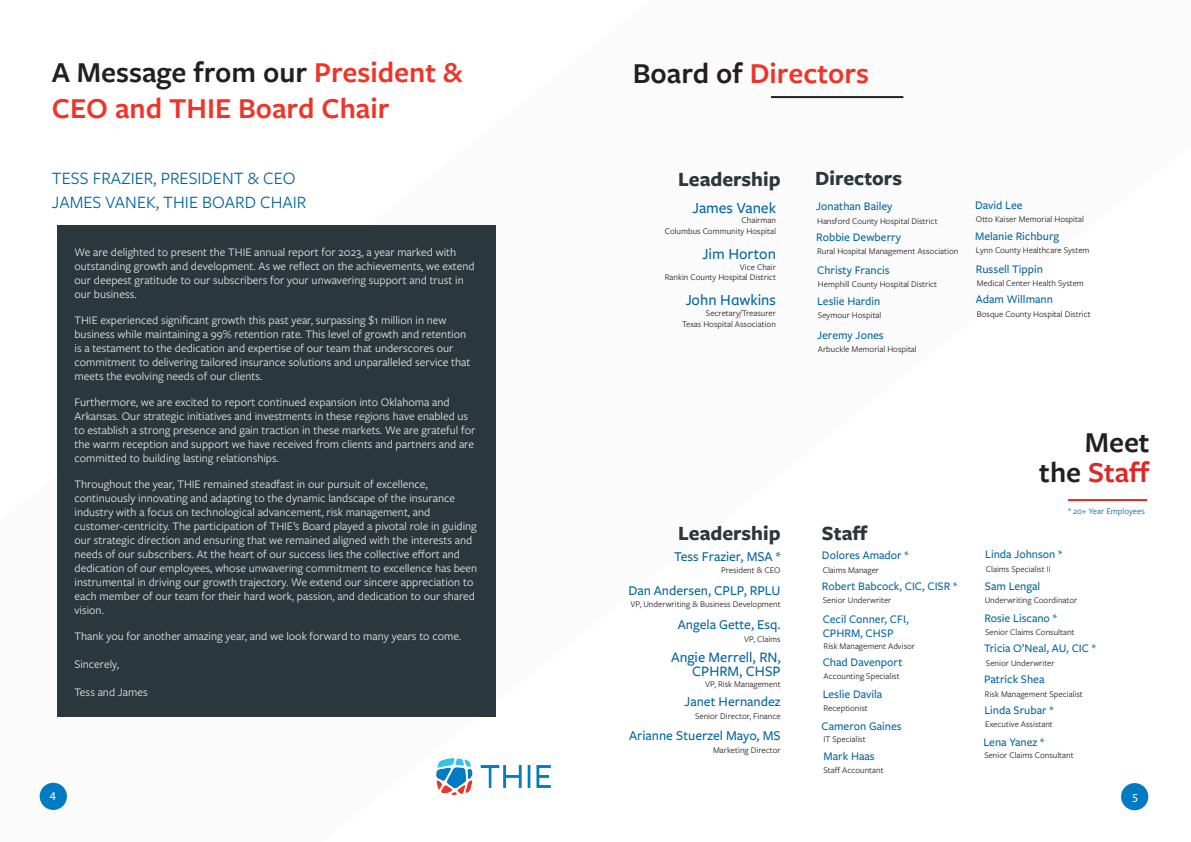
<style>
.page{position:relative;width:1191px;height:842px;background:#fff}
.page>*{position:absolute;margin:0;border:0;box-sizing:border-box;transform-origin:0 0}
._30_36_Reg_Left{font:600 30px/36px "Freight Sans Pro";color:#ee3529}
._30_36_Reg_Right{font:600 30px "Freight Sans Pro";color:#ee3529}
._30_36_Reg_Right-2{font:600 30px "Freight Sans Pro";color:#dd2926}
._30_36_Reg_Right-3{font:600 30px "Freight Sans Pro";color:#231f20}
._16_Reg_Center{font:700 21px "Freight Sans Pro";color:#2a373d}
._20_SemiBold_Left{font:18px/24px "Freight Sans Pro";color:#00649e}
._16_Reg_Center-2{font:500 16px "Freight Sans Pro";color:#00649e}
._16_Reg_Center-3{font:500 15px/14px "Freight Sans Pro";color:#00649e;text-align:right}
._16_Reg_Center-4{font:500 14px "Freight Sans Pro";color:#00649e}
._12_14_Bold_Left{font:12px/14px "Freight Sans Pro";color:#ece9e7}
._16_Reg_Center-5{font:500 12px/14px "Freight Sans Pro";color:#00649e}
.t1{font:12px "Myriad Pro";color:#fff}
._9_Reg_Center{font:9px "Freight Sans Pro";color:#231f20}
._9_Reg_Center-2{font:9px "Freight Sans Pro";color:#00649e}
.s1{color:#231f20}
</style>
<div class="page">
<div style="left:40px;top:783px;width:27px;height:27px;background:#007bc3;border-radius:50%"></div>
<div style="left:1121px;top:783px;width:27px;height:27px;background:#007bc3;border-radius:50%"></div>
<hr style="left:1068px;top:499px;width:79px;height:2px;background:#dd2926">
<hr style="left:771px;top:96px;width:132px;height:2px;background:#231f20">
<div style="left:57px;top:226px;width:439px;height:491px;background:#2a373d"></div>
<img style="left:436px;top:758px;width:114px;height:36px">
<p class="_30_36_Reg_Left" style="left:52px;top:53px;width:412px"><span class="s1">A Message from our</span> President &amp;<br>CEO and THIE Board Chair</p>
<p class="_20_SemiBold_Left" style="left:52px;top:165px;width:256px">TESS FRAZIER, PRESIDENT &amp; CEO<br>JAMES VANEK, THIE BOARD CHAIR</p>
<p class="_12_14_Bold_Left" style="left:74px;top:245px;width:402px">We are delighted to present the THIE annual report for 2023, a year marked with outstanding growth and development. As we reflect on the achievements, we extend our deepest gratitude to our subscribers for your unwavering support and trust in our business.</p>
<p class="_12_14_Bold_Left" style="left:74px;top:313px;width:397px">THIE experienced significant growth this past year, surpassing $1 million in new business while maintaining a 99% retention rate. This level of growth and retention is a testament to the dedication and expertise of our team that underscores our commitment to delivering tailored insurance solutions and unparalleled service that meets the evolving needs of our clients.</p>
<p class="_12_14_Bold_Left" style="left:74px;top:395px;width:402px">Furthermore, we are excited to report continued expansion into Oklahoma and Arkansas. Our strategic initiatives and investments in these regions have enabled us to establish a strong presence and gain traction in these markets. We are grateful for the warm reception and support we have received from clients and partners and are committed to building lasting relationships.</p>
<p class="_12_14_Bold_Left" style="left:74px;top:477px;width:404px">Throughout the year, THIE remained steadfast in our pursuit of excellence, continuously innovating and adapting to the dynamic landscape of the insurance industry with a focus on technological advancement, risk management, and customer-centricity. The participation of THIE’s Board played a pivotal role in guiding our strategic direction and ensuring that we remained aligned with the interests and needs of our subscribers. At the heart of our success lies the collective effort and dedication of our employees, whose unwavering commitment to excellence has been instrumental in driving our growth trajectory. We extend our sincere appreciation to each member of our team for their hard work, passion, and dedication to our shared vision.</p>
<p class="_12_14_Bold_Left" style="left:74px;top:629px;width:388px">Thank you for another amazing year, and we look forward to many years to come.</p>
<p class="_12_14_Bold_Left" style="left:74px;top:657px;width:46px">Sincerely,</p>
<p class="_12_14_Bold_Left" style="left:74px;top:685px;width:75px">Tess and James</p>
<p class="_30_36_Reg_Right" style="left:633px;top:53px;width:238px"><span class="s1">Board of</span> Directors</p>
<p class="_16_Reg_Center" style="left:678px;top:165px;width:104px">Leadership</p>
<p class="_9_Reg_Center" style="left:665px;top:225px;width:113px">Columbus Community Hospital</p>
<p class="_16_Reg_Center-2" style="left:702px;top:243px;width:75px">Jim Horton</p>
<p class="_9_Reg_Center" style="left:740px;top:261px;width:38px">Vice Chair</p>
<p class="_9_Reg_Center" style="left:665px;top:272px;width:113px">Rankin County Hospital District</p>
<p class="_16_Reg_Center-2" style="left:685px;top:289px;width:92px">John Hawkins</p>
<p class="_9_Reg_Center" style="left:706px;top:307px;width:72px">Secretary/Treasurer</p>
<p class="_9_Reg_Center" style="left:682px;top:318px;width:95px">Texas Hospital Association</p>
<p class="_16_Reg_Center-2" style="left:692px;top:197px;width:85px">James Vanek</p>
<p class="_9_Reg_Center" style="left:741px;top:214px;width:36px">Chairman</p>
<p class="_16_Reg_Center" style="left:678px;top:518px;width:104px">Leadership</p>
<p class="_16_Reg_Center-4" style="left:674px;top:547px;width:108px">Tess Frazier, MSA *</p>
<p class="_9_Reg_Center" style="left:721px;top:564px;width:61px">President &amp; CEO</p>
<p class="_16_Reg_Center-4" style="left:628px;top:581px;width:154px">Dan Andersen, CPLP, RPLU</p>
<p class="_9_Reg_Center" style="left:630px;top:598px;width:152px">VP, Underwriting &amp; Business Development</p>
<p class="_16_Reg_Center-4" style="left:678px;top:615px;width:104px">Angela Gette, Esq.</p>
<p class="_9_Reg_Center" style="left:744px;top:633px;width:38px">VP, Claims</p>
<p class="_16_Reg_Center-3" style="left:671px;top:649px;width:111px">Angie Merrell, RN,<br>CPHRM, CHSP</p>
<p class="_9_Reg_Center" style="left:705px;top:678px;width:77px">VP, Risk Management</p>
<p class="_16_Reg_Center-4" style="left:684px;top:692px;width:98px">Janet Hernandez</p>
<p class="_9_Reg_Center" style="left:695px;top:710px;width:87px">Senior Director, Finance</p>
<p class="_16_Reg_Center-4" style="left:629px;top:726px;width:153px">Arianne Stuerzel Mayo, MS</p>
<p class="_9_Reg_Center" style="left:713px;top:743px;width:69px">Marketing Director</p>
<p class="_16_Reg_Center" style="left:815px;top:164px;width:88px">Directors</p>
<p class="_16_Reg_Center-5" style="left:816px;top:199px;width:78px">Jonathan Bailey</p>
<p class="_9_Reg_Center" style="left:817px;top:215px;width:122px">Hansford County Hospital District</p>
<p class="_16_Reg_Center-5" style="left:816px;top:230px;width:86px">Robbie Dewberry</p>
<p class="_9_Reg_Center" style="left:817px;top:246px;width:143px">Rural Hospital Management Association</p>
<p class="_16_Reg_Center-5" style="left:817px;top:262px;width:74px">Christy Francis</p>
<p class="_9_Reg_Center" style="left:818px;top:278px;width:121px">Hemphill County Hospital District</p>
<p class="_16_Reg_Center-5" style="left:817px;top:293px;width:65px">Leslie Hardin</p>
<p class="_9_Reg_Center" style="left:818px;top:309px;width:65px">Seymour Hospital</p>
<p class="_16_Reg_Center-5" style="left:817px;top:327px;width:68px">Jeremy Jones</p>
<p class="_9_Reg_Center" style="left:818px;top:343px;width:100px">Arbuckle Memorial Hospital</p>
<p class="_16_Reg_Center-5" style="left:975px;top:198px;width:49px">David Lee</p>
<p class="_9_Reg_Center" style="left:976px;top:213px;width:109px">Otto Kaiser Memorial Hospital</p>
<p class="_16_Reg_Center-5" style="left:975px;top:228px;width:86px">Melanie Richburg</p>
<p class="_9_Reg_Center" style="left:976px;top:244px;width:115px">Lynn County Healthcare System</p>
<p class="_16_Reg_Center-5" style="left:976px;top:261px;width:69px">Russell Tippin</p>
<p class="_9_Reg_Center" style="left:976px;top:277px;width:109px">Medical Center Health System</p>
<p class="_16_Reg_Center-5" style="left:976px;top:292px;width:79px">Adam Willmann</p>
<p class="_9_Reg_Center" style="left:976px;top:308px;width:116px">Bosque County Hospital District</p>
<p class="_16_Reg_Center" style="left:822px;top:518px;width:47px">Staff</p>
<p class="_16_Reg_Center-5" style="left:822px;top:548px;width:88px">Dolores Amador *</p>
<p class="_9_Reg_Center" style="left:822px;top:564px;width:58px">Claims Manager</p>
<p class="_16_Reg_Center-5" style="left:822px;top:579px;width:137px">Robert Babcock, CIC, CISR *</p>
<p class="_9_Reg_Center" style="left:822px;top:594px;width:70px">Senior Underwriter</p>
<p class="_16_Reg_Center-5" style="left:822px;top:611px;width:87px">Cecil Conner, CFI,<br>CPHRM, CHSP</p>
<p class="_9_Reg_Center" style="left:823px;top:640px;width:93px">Risk Management Advisor</p>
<p class="_16_Reg_Center-5" style="left:822px;top:654px;width:81px">Chad Davenport</p>
<p class="_9_Reg_Center" style="left:823px;top:670px;width:78px">Accounting Specialist</p>
<p class="_16_Reg_Center-5" style="left:822px;top:686px;width:61px">Leslie Davila</p>
<p class="_9_Reg_Center" style="left:823px;top:702px;width:46px">Receptionist</p>
<p class="_16_Reg_Center-5" style="left:821px;top:719px;width:82px">Cameron Gaines</p>
<p class="_9_Reg_Center" style="left:823px;top:732px;width:44px">IT Specialist</p>
<p class="_16_Reg_Center-5" style="left:823px;top:749px;width:53px">Mark Haas</p>
<p class="_9_Reg_Center" style="left:823px;top:764px;width:62px">Staff Accountant</p>
<p class="_30_36_Reg_Right-3" style="left:1084px;top:422px;width:67px">Meet</p>
<p class="_30_36_Reg_Right-2" style="left:1039px;top:452px;width:112px"><span class="s1">the</span> Staff</p>
<p class="_9_Reg_Center-2" style="left:1068px;top:505px;width:78px">* 20+ Year Employees</p>
<p class="_16_Reg_Center-5" style="left:985px;top:547px;width:79px">Linda Johnson *</p>
<p class="_9_Reg_Center" style="left:986px;top:563px;width:66px">Claims Specialist II</p>
<p class="_16_Reg_Center-5" style="left:985px;top:578px;width:57px">Sam Lengal</p>
<p class="_9_Reg_Center" style="left:984px;top:594px;width:94px">Underwriting Coordinator</p>
<p class="_16_Reg_Center-5" style="left:984px;top:610px;width:74px">Rosie Liscano *</p>
<p class="_9_Reg_Center" style="left:985px;top:626px;width:91px">Senior Claims Consultant</p>
<p class="_16_Reg_Center-5" style="left:984px;top:641px;width:113px">Tricia O’Neal, AU, CIC *</p>
<p class="_9_Reg_Center" style="left:986px;top:657px;width:70px">Senior Underwriter</p>
<p class="_16_Reg_Center-5" style="left:984px;top:672px;width:62px">Patrick Shea</p>
<p class="_9_Reg_Center" style="left:985px;top:688px;width:99px">Risk Management Specialist</p>
<p class="_16_Reg_Center-5" style="left:984px;top:703px;width:71px">Linda Srubar *</p>
<p class="_9_Reg_Center" style="left:985px;top:718px;width:69px">Executive Assistant</p>
<p class="_16_Reg_Center-5" style="left:983px;top:735px;width:62px">Lena Yanez *</p>
<p class="_9_Reg_Center" style="left:984px;top:749px;width:91px">Senior Claims Consultant</p>
<p class="t1" style="left:50px;top:788px;width:8px">4</p>
<p class="t1" style="left:1132px;top:790px;width:8px">5</p>
</div>
